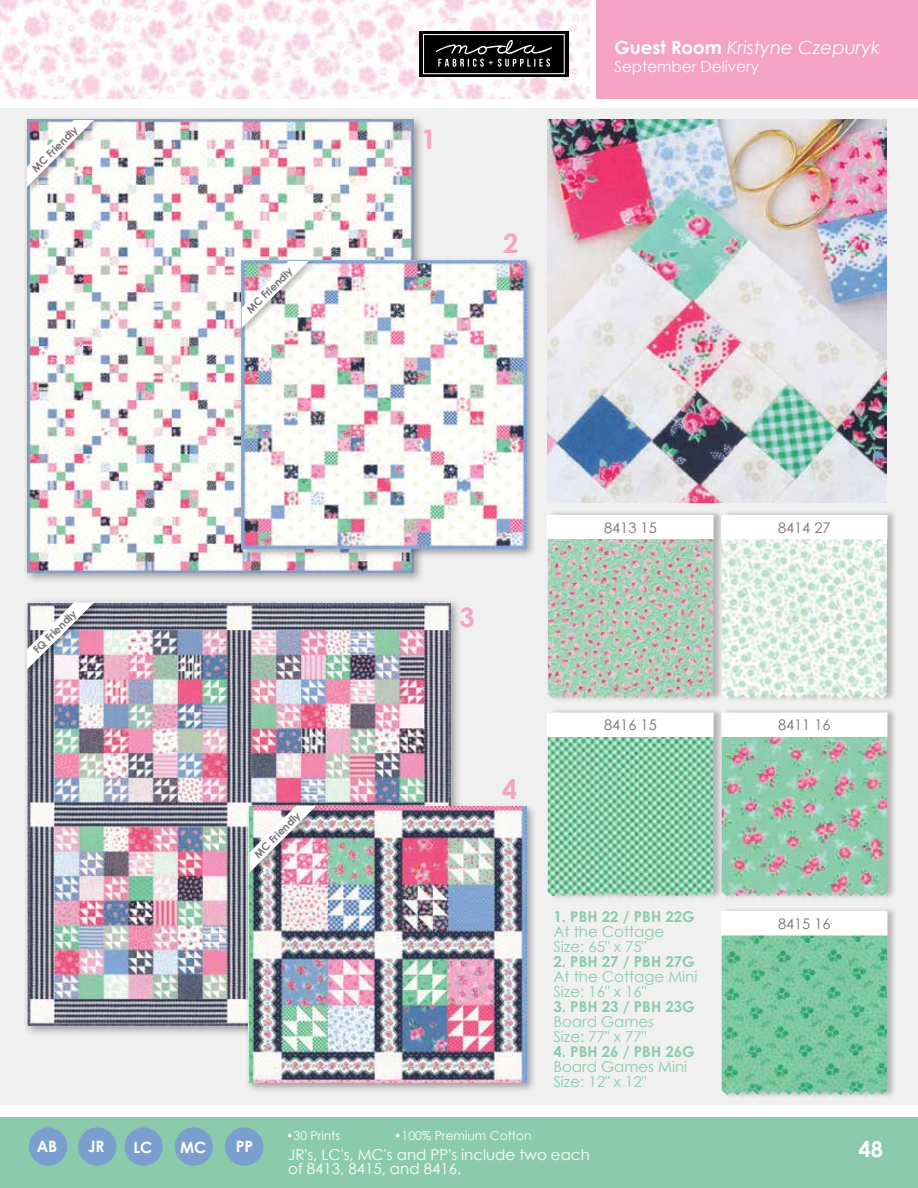
<style>
.page{position:relative;width:918px;height:1188px;background:#fff}
.page>*{position:absolute;margin:0;border:0;box-sizing:border-box;transform-origin:0 0}
.t1{font:700 27px "Century Gothic";color:#f4a3c5}
.t2{font:700 21.9px "Century Gothic";color:#fff}
.t3{font:italic 18.15px "Century Gothic";color:#fff}
.t4{font:700 15.6px "Century Gothic";color:#fff}
.t5{font:15.15px "Century Gothic";color:#fff}
.t6{font:15px/15px "Century Gothic";color:#8bcbac}
.t7{font:700 15px "Century Gothic";color:#8bcbac}
.t8{font:15px/14.7px "Century Gothic";color:#fff}
.t9{font:14.7px "Century Gothic";color:#797274}
.t10{font:12.15px "Century Gothic";color:#fff}
.t11{font:700 10.5px "Century Gothic";color:#797274}
.s1{font-weight:700;font-style:normal}
</style>
<div class="page">
<div style="left:0;top:1118px;width:918px;height:70px;background:#8bcbac"></div>
<div style="left:29px;top:1127px;width:38px;height:39px;background:#7a9fcf;border-radius:50%"></div>
<div style="left:124px;top:1127px;width:39px;height:39px;background:#7a9fcf;border-radius:50%"></div>
<div style="left:175px;top:1127px;width:38px;height:39px;background:#7a9fcf;border-radius:50%"></div>
<div style="left:78px;top:1127px;width:38px;height:39px;background:#7a9fcf;border-radius:50%"></div>
<div style="left:225px;top:1127px;width:38px;height:39px;background:#7a9fcf;border-radius:50%"></div>
<div style="left:0;top:108px;width:918px;height:997px;background:#f0f0f0"></div>
<img style="left:0;top:0;width:590px;height:98px">
<div style="left:596px;top:0;width:322px;height:98px;background:#f4a3c5"></div>
<div style="left:721px;top:707px;width:177px;height:195px;background:#000;opacity:.25"></div>
<img style="left:724px;top:737px;width:163px;height:160px">
<div style="left:722px;top:713px;width:165px;height:23px;background:#fff"></div>
<div style="left:721px;top:713px;width:166px;height:24px;border:1px solid #fff"></div>
<div style="left:547px;top:510px;width:177px;height:194px;background:#000;opacity:.25"></div>
<img style="left:548px;top:539px;width:165px;height:160px">
<div style="left:548px;top:515px;width:165px;height:24px;background:#fff"></div>
<div style="left:721px;top:510px;width:177px;height:194px;background:#000;opacity:.25"></div>
<img style="left:722px;top:539px;width:165px;height:160px">
<div style="left:722px;top:515px;width:165px;height:24px;background:#fff"></div>
<div style="left:721px;top:906px;width:177px;height:194px;background:#000;opacity:.25"></div>
<img style="left:722px;top:935px;width:165px;height:160px">
<div style="left:722px;top:912px;width:165px;height:23px;background:#fff"></div>
<div style="left:547px;top:707px;width:177px;height:195px;background:#000;opacity:.25"></div>
<img style="left:548px;top:737px;width:165px;height:160px">
<div style="left:548px;top:713px;width:165px;height:23px;background:#fff"></div>
<div style="left:548px;top:713px;width:165px;height:24px;border:1px solid #fff"></div>
<img style="left:548px;top:120px;width:339px;height:382px">
<div style="left:22px;top:597px;width:440px;height:440px;background:#000;opacity:.35"></div>
<img style="left:27px;top:602px;width:424px;height:424px">
<div style="left:22px;top:115px;width:403px;height:469px;background:#000;opacity:.35"></div>
<img style="left:27px;top:120px;width:386px;height:453px">
<div style="left:237px;top:256px;width:300px;height:302px;background:#000;opacity:.35"></div>
<img style="left:242px;top:260px;width:284px;height:288px">
<div style="left:245px;top:802px;width:291px;height:291px;background:#000;opacity:.35"></div>
<img style="left:249px;top:806px;width:277px;height:277px">
<div style="left:26px;top:118px;width:75px;height:76px;background:#000;opacity:.24"></div>
<img style="left:27px;top:120px;width:67px;height:67px">
<div style="left:240px;top:259px;width:76px;height:76px;background:#000;opacity:.24"></div>
<img style="left:242px;top:261px;width:67px;height:67px">
<div style="left:26px;top:601px;width:75px;height:76px;background:#000;opacity:.24"></div>
<img style="left:27px;top:603px;width:67px;height:67px">
<div style="left:248px;top:804px;width:76px;height:76px;background:#000;opacity:.24"></div>
<img style="left:249px;top:806px;width:67px;height:67px">
<div style="left:419px;top:31px;width:150px;height:46px;background:#000"></div>
<div style="left:423px;top:34px;width:142px;height:40px;border:1px solid #fff"></div>
<svg style="left:436px;top:40px;width:116px;height:27px"></svg>
<p class="t11" style="left:28px;top:165px;width:62px;rotate:-45deg">MC Friendly</p>
<p class="t11" style="left:29px;top:646px;width:58px;rotate:-45deg">FQ Friendly</p>
<p class="t11" style="left:243px;top:306px;width:62px;rotate:-45deg">MC Friendly</p>
<p class="t11" style="left:251px;top:850px;width:62px;rotate:-45deg">MC Friendly</p>
<h1 class="t1" style="left:421px;top:118px;width:17px">1</h1>
<h1 class="t1" style="left:503px;top:223px;width:17px">2</h1>
<p class="t3" style="left:615px;top:35px;width:267px"><span class="s1">Guest Room</span> Kristyne Czepuryk</p>
<p class="t5" style="left:615px;top:56px;width:146px">September Delivery</p>
<h1 class="t1" style="left:460px;top:597px;width:17px">3</h1>
<h1 class="t1" style="left:502px;top:769px;width:17px">4</h1>
<p class="t9" style="left:604px;top:517px;width:54px">8413 15</p>
<p class="t9" style="left:778px;top:517px;width:54px">8414 27</p>
<p class="t9" style="left:604px;top:715px;width:54px">8416 15</p>
<p class="t9" style="left:778px;top:715px;width:54px">8411 16</p>
<p class="t7" style="left:554px;top:905px;width:143px">1. PBH 22 / PBH 22G</p>
<p class="t6" style="left:554px;top:924px;width:112px">At the Cottage<br>Size: 65″ x 75″</p>
<p class="t7" style="left:554px;top:950px;width:143px">2. PBH 27 / PBH 27G</p>
<p class="t6" style="left:554px;top:969px;width:145px">At the Cottage Mini<br>Size: 16″ x 16″</p>
<p class="t7" style="left:554px;top:995px;width:143px">3. PBH 23 / PBH 23G</p>
<p class="t6" style="left:554px;top:1014px;width:102px">Board Games<br>Size: 77″ x 77″</p>
<p class="t7" style="left:554px;top:1040px;width:143px">4. PBH 26 / PBH 26G</p>
<p class="t6" style="left:554px;top:1059px;width:135px">Board Games Mini<br>Size: 12″ x 12″</p>
<p class="t9" style="left:778px;top:913px;width:54px">8415 16</p>
<p class="t10" style="left:286px;top:1127px;width:56px">•30 Prints</p>
<p class="t10" style="left:394px;top:1127px;width:139px">•100% Premium Cotton</p>
<p class="t4" style="left:37px;top:1135px;width:22px">AB</p>
<p class="t4" style="left:88px;top:1134px;width:18px">JR</p>
<p class="t4" style="left:133px;top:1135px;width:21px">LC</p>
<p class="t4" style="left:180px;top:1135px;width:28px">MC</p>
<p class="t4" style="left:236px;top:1134px;width:19px">PP</p>
<h2 class="t2" style="left:859px;top:1133px;width:26px">48</h2>
<p class="t8" style="left:288px;top:1147px;width:303px">JR's, LC's, MC's and PP's include two each of 8413, 8415, and 8416.</p>
</div>
